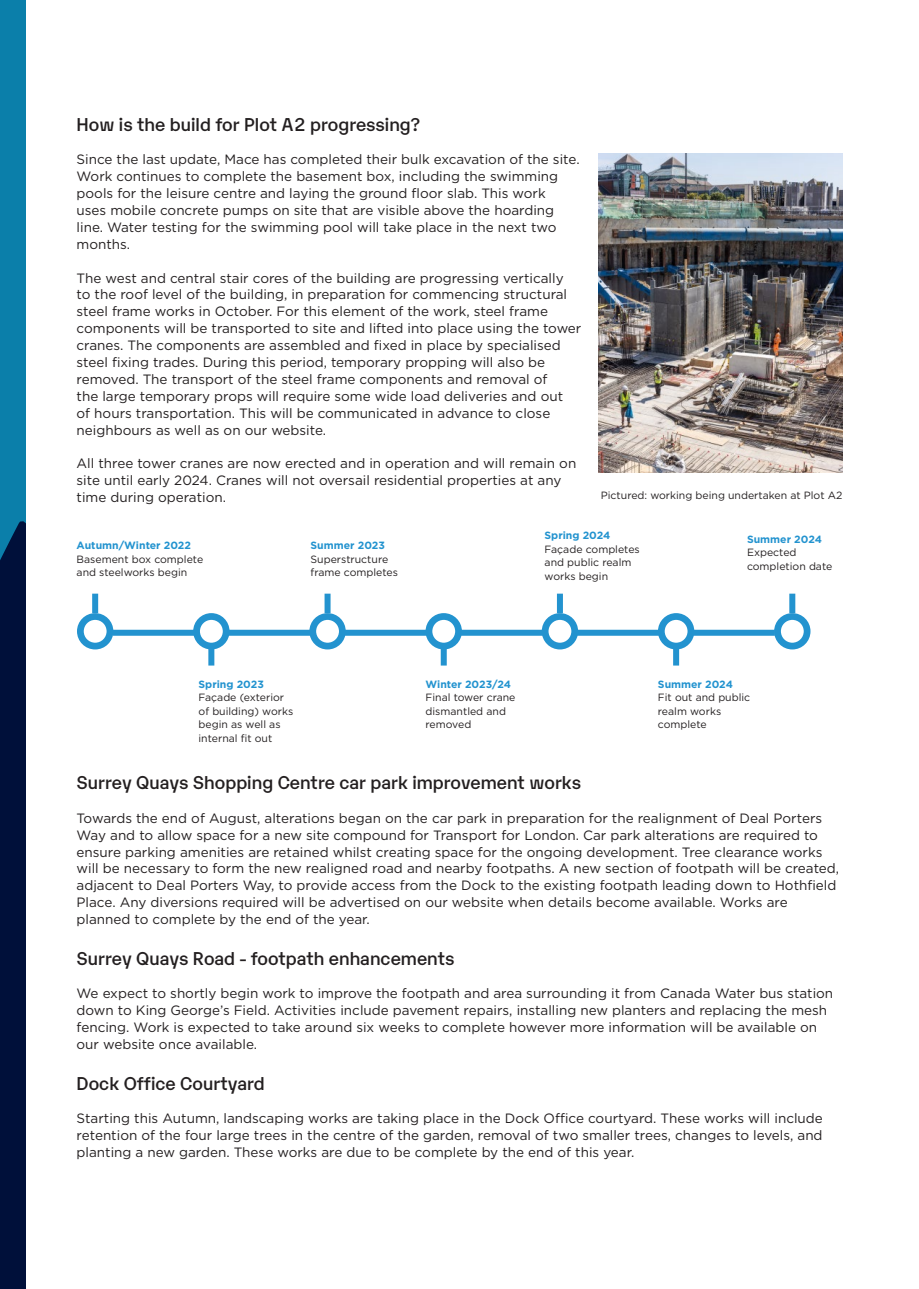
<style>
.page{position:relative;width:919px;height:1289px;background:#fff}
.page>*{position:absolute;margin:0;border:0;box-sizing:border-box;transform-origin:0 0}
.BODY_WHITE{font:500 18px "Karelia";color:#231f20}
.BODY_WHITE-2{font:13.5px/16.8px "Gotham";color:#231f20}
.timeline_captions_bl{font:10.5px/13.5px "Gotham";color:#231f20}
.Timeline_captions_bl{font:700 10.5px "Gotham";color:#2393cf}
.picture_captions_whi{font:10.5px "Gotham";color:#231f20}
</style>
<div class="page">
<div style="left:0;top:0;width:26px;height:1288px;background:#00103a"></div>
<div style="left:0;top:0;width:26px;height:560px;background:#0b7faa"></div>
<img style="left:598px;top:153px;width:244px;height:319px">
<div style="left:193px;top:613px;width:36px;height:36px;border:7px solid #2393cf;border-radius:50%"></div>
<div style="left:208px;top:646px;width:6px;height:19px;background:#2393cf"></div>
<div style="left:309px;top:613px;width:37px;height:36px;border:7px solid #2393cf;border-radius:50%"></div>
<div style="left:324px;top:593px;width:6px;height:20px;background:#2393cf"></div>
<div style="left:541px;top:613px;width:37px;height:36px;border:7px solid #2393cf;border-radius:50%"></div>
<div style="left:557px;top:593px;width:6px;height:20px;background:#2393cf"></div>
<div style="left:425px;top:613px;width:37px;height:36px;border:7px solid #2393cf;border-radius:50%"></div>
<div style="left:440px;top:646px;width:6px;height:19px;background:#2393cf"></div>
<div style="left:774px;top:613px;width:36px;height:36px;border:7px solid #2393cf;border-radius:50%"></div>
<div style="left:789px;top:593px;width:6px;height:20px;background:#2393cf"></div>
<div style="left:658px;top:613px;width:36px;height:36px;border:7px solid #2393cf;border-radius:50%"></div>
<div style="left:673px;top:646px;width:6px;height:19px;background:#2393cf"></div>
<div style="left:113px;top:629px;width:85px;height:6px;background:#2393cf"></div>
<div style="left:225px;top:629px;width:85px;height:6px;background:#2393cf"></div>
<div style="left:343px;top:629px;width:86px;height:6px;background:#2393cf"></div>
<div style="left:459px;top:629px;width:85px;height:6px;background:#2393cf"></div>
<div style="left:576px;top:629px;width:85px;height:6px;background:#2393cf"></div>
<div style="left:691px;top:629px;width:83px;height:6px;background:#2393cf"></div>
<div style="left:77px;top:613px;width:36px;height:36px;border:7px solid #2393cf;border-radius:50%"></div>
<div style="left:92px;top:593px;width:6px;height:20px;background:#2393cf"></div>
<p class="BODY_WHITE" style="left:77px;top:111px;width:344px">How is the build for Plot A2 progressing?</p>
<p class="BODY_WHITE-2" style="left:77px;top:151px;width:504px">Since the last update, Mace has completed their bulk excavation of the site.<br>Work continues to complete the basement box, including the swimming pools for the leisure centre and laying the ground floor slab. This work<br>uses mobile concrete pumps on site that are visible above the hoarding line. Water testing for the swimming pool will take place in the next two months.</p>
<p class="BODY_WHITE-2" style="left:77px;top:269px;width:506px">The west and central stair cores of the building are progressing vertically<br>to the roof level of the building, in preparation for commencing structural steel frame works in October. For this element of the work, steel frame components will be transported to site and lifted into place using the tower cranes. The components are assembled and fixed in place by specialised steel fixing trades. During this period, temporary propping will also be removed. The transport of the steel frame components and removal of<br>the large temporary props will require some wide load deliveries and out<br>of hours transportation. This will be communicated in advance to close neighbours as well as on our website.</p>
<p class="BODY_WHITE-2" style="left:77px;top:455px;width:501px">All three tower cranes are now erected and in operation and will remain on site until early 2024. Cranes will not oversail residential properties at any time during operation.</p>
<p class="picture_captions_whi" style="left:600px;top:488px;width:243px">Pictured: working being undertaken at Plot A2</p>
<p class="Timeline_captions_bl" style="left:77px;top:538px;width:116px">Autumn/Winter 2022</p>
<p class="timeline_captions_bl" style="left:77px;top:552px;width:128px">Basement box complete and steelworks begin</p>
<p class="Timeline_captions_bl" style="left:310px;top:538px;width:76px">Summer 2023</p>
<p class="timeline_captions_bl" style="left:310px;top:552px;width:89px">Superstructure frame completes</p>
<p class="Timeline_captions_bl" style="left:544px;top:528px;width:67px">Spring 2024</p>
<p class="timeline_captions_bl" style="left:544px;top:542px;width:97px">Façade completes and public realm works begin</p>
<p class="Timeline_captions_bl" style="left:747px;top:532px;width:76px">Summer 2024</p>
<p class="timeline_captions_bl" style="left:747px;top:545px;width:87px">Expected completion date</p>
<p class="Timeline_captions_bl" style="left:198px;top:677px;width:67px">Spring 2023</p>
<p class="timeline_captions_bl" style="left:198px;top:690px;width:96px">Façade (exterior of building) works begin as well as internal fit out</p>
<p class="Timeline_captions_bl" style="left:425px;top:677px;width:87px">Winter 2023/24</p>
<p class="timeline_captions_bl" style="left:425px;top:690px;width:91px">Final tower crane dismantled and removed</p>
<p class="Timeline_captions_bl" style="left:658px;top:677px;width:76px">Summer 2024</p>
<p class="timeline_captions_bl" style="left:658px;top:690px;width:94px">Fit out and public realm works complete</p>
<p class="BODY_WHITE" style="left:77px;top:769px;width:506px">Surrey Quays Shopping Centre car park improvement works</p>
<p class="BODY_WHITE-2" style="left:77px;top:809px;width:764px">Towards the end of August, alterations began on the car park in preparation for the realignment of Deal Porters Way and to allow space for a new site compound for Transport for London. Car park alterations are required to ensure parking amenities are retained whilst creating space for the ongoing development. Tree clearance works will be necessary to form the new realigned road and nearby footpaths. A new section of footpath will be created, adjacent to Deal Porters Way, to provide access from the Dock to the existing footpath leading down to Hothfield Place. Any diversions required will be advertised on our website when details become available. Works are planned to complete by the end of the year.</p>
<p class="BODY_WHITE" style="left:77px;top:944px;width:379px">Surrey Quays Road - footpath enhancements</p>
<p class="BODY_WHITE-2" style="left:77px;top:984px;width:758px">We expect to shortly begin work to improve the footpath and area surrounding it from Canada Water bus station down to King George’s Field. Activities include pavement repairs, installing new planters and replacing the mesh fencing. Work is expected to take around six weeks to complete however more information will be available on our website once available.</p>
<p class="BODY_WHITE" style="left:77px;top:1069px;width:190px">Dock Office Courtyard</p>
<p class="BODY_WHITE-2" style="left:77px;top:1109px;width:747px;text-align:justify">Starting this Autumn, landscaping works are taking place in the Dock Office courtyard. These works will include retention of the four large trees in the centre of the garden, removal of two smaller trees, changes to levels, and planting a new garden. These works are due to be complete by the end of this year.</p>
</div>
